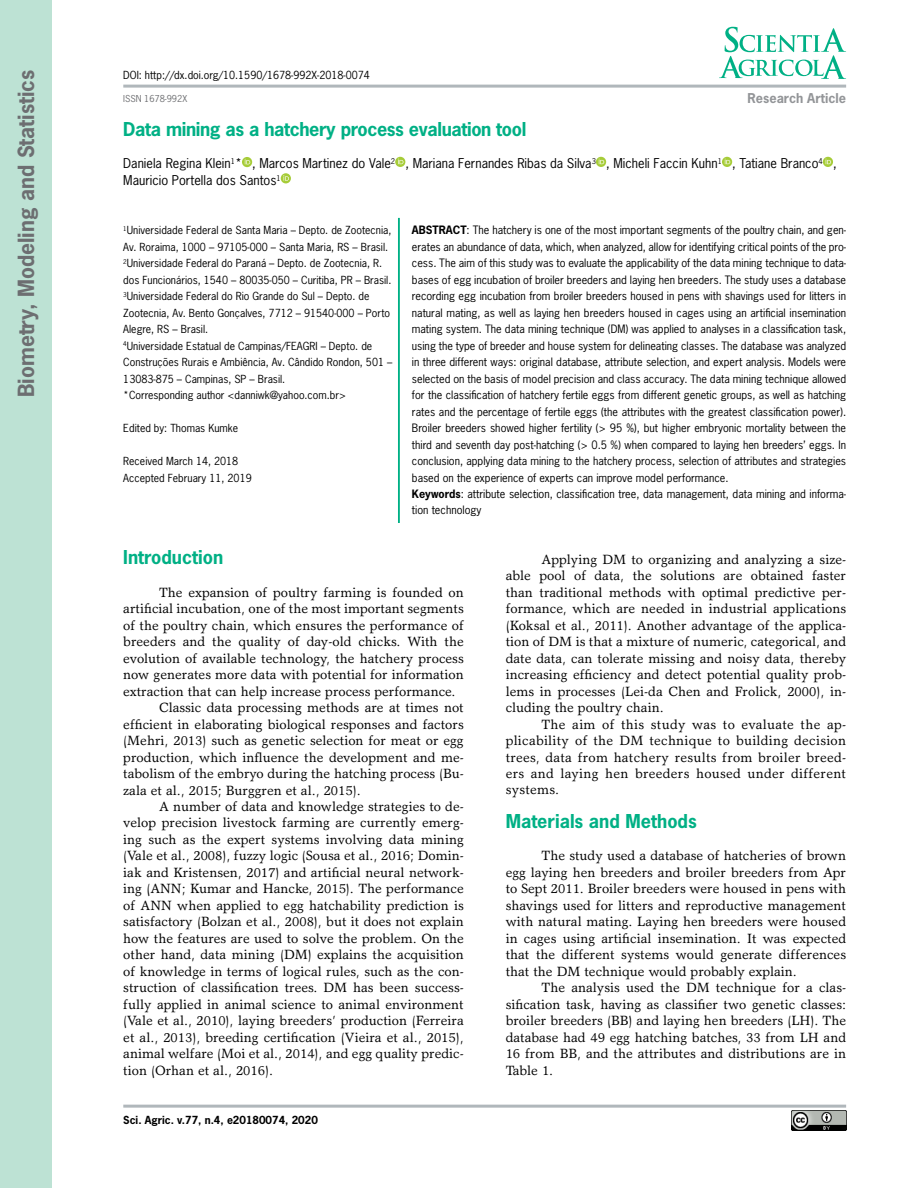
<style>
.page{position:relative;width:918px;height:1188px;background:#fff}
.page>*{position:absolute;margin:0;border:0;box-sizing:border-box;transform-origin:0 0}
.t1{font:700 21px "News Gothic";color:#6d6e71}
.t2{font:700 18px "News Gothic";letter-spacing:-.02em;color:#00b085}
.t3{font:700 18px "News Gothic";color:#00b085}
.t4{font:13.5px/16.5px "Garth Graphic";color:#000;text-align:justify}
.t5{font:12.75px/16.5px "News Gothic";color:#000}
.t6{font:700 12.75px "News Gothic";color:#939598}
.t7{font:10.8px/16.5px "News Gothic";color:#000}
.t8{font:10.5px/16.5px "News Gothic";color:#000}
.t9{font:700 10.5px "News Gothic";color:#000}
.t10{font:9px "News Gothic";color:#6d6e71}
.s1{font-weight:700}
.s2{font-style:italic}
</style>
<div class="page">
<svg style="left:719px;top:27px;width:127px;height:52px"></svg>
<div style="left:0;top:0;width:51px;height:1188px;background:#bde2d4"></div>
<hr style="left:123px;top:85px;width:723px;height:3px;background:#b0b7bb">
<hr style="left:123px;top:1105px;width:723px;height:3px;background:#b0b7bb">
<img style="left:791px;top:1111px;width:55px;height:19px">
<svg style="left:242px;top:157px;width:10px;height:10px"></svg>
<svg style="left:245px;top:159px;width:5px;height:5px"></svg>
<svg style="left:395px;top:157px;width:10px;height:10px"></svg>
<svg style="left:398px;top:159px;width:5px;height:5px"></svg>
<svg style="left:596px;top:157px;width:10px;height:10px"></svg>
<svg style="left:599px;top:159px;width:5px;height:5px"></svg>
<svg style="left:722px;top:157px;width:10px;height:10px"></svg>
<svg style="left:725px;top:159px;width:5px;height:5px"></svg>
<svg style="left:823px;top:157px;width:10px;height:10px"></svg>
<svg style="left:826px;top:159px;width:5px;height:5px"></svg>
<svg style="left:281px;top:173px;width:10px;height:10px"></svg>
<svg style="left:283px;top:175px;width:6px;height:6px"></svg>
<hr style="left:398px;top:218px;width:2px;height:305px;background:#00b085">
<h1 class="t1" style="left:12px;top:397px;width:329px;rotate:-90deg">Biometry, Modeling and Statistics</h1>
<p class="t8" style="left:123px;top:66px;width:248px">DOI: http://dx.doi.org/10.1590/1678-992X-2018-0074</p>
<p class="t10" style="left:123px;top:93px;width:65px">ISSN 1678-992X</p>
<p class="t6" style="left:748px;top:89px;width:100px">Research Article</p>
<h2 class="t2" style="left:123px;top:117px;width:405px">Data mining as a hatchery process evaluation tool</h2>
<p class="t5" style="left:123px;top:155px;width:715px">Daniela Regina Klein<sup>1</sup>* , Marcos Martinez do Vale<sup>2</sup> , Mariana Fernandes Ribas da Silva<sup>3</sup> , Micheli Faccin Kuhn<sup>1</sup> , Tatiane Branco<sup>4</sup> ,<br>Mauricio Portella dos Santos<sup>1</sup></p>
<p class="t8" style="left:123px;top:222px;width:271px"><sup>1</sup>Universidade Federal de Santa Maria – Depto. de Zootecnia, Av. Roraima, 1000 – 97105-000 – Santa Maria, RS – Brasil.<br><sup>2</sup>Universidade Federal do Paraná – Depto. de Zootecnia, R. dos Funcionários, 1540 – 80035-050 – Curitiba, PR – Brasil.<br><sup>3</sup>Universidade Federal do Rio Grande do Sul – Depto. de Zootecnia, Av. Bento Gonçalves, 7712 – 91540-000 – Porto Alegre, RS – Brasil.<br><sup>4</sup>Universidade Estatual de Campinas/FEAGRI – Depto. de Construções Rurais e Ambiência, Av. Cândido Rondon, 501 – 13083-875 – Campinas, SP – Brasil.<br>*Corresponding author &lt;danniwk@yahoo.com.br&gt;</p>
<p class="t8" style="left:123px;top:420px;width:117px">Edited by: Thomas Kumke</p>
<p class="t8" style="left:123px;top:453px;width:130px">Received March 14, 2018<br>Accepted February 11, 2019</p>
<p class="t7" style="left:412px;top:222px;width:436px"><span class="s1">ABSTRACT</span>: The hatchery is one of the most important segments of the poultry chain, and gen&shy;erates an abundance of data, which, when analyzed, allow for identifying critical points of the pro&shy;cess<span class="s2">.</span> The aim of this study was to evaluate the applicability of the data mining technique to data&shy;bases of egg incubation of broiler breeders and laying hen breeders. The study uses a database recording egg incubation from broiler breeders housed in pens with shavings used for litters in natural mating, as well as laying hen breeders housed in cages using an artificial insemination mating system. The data mining technique (DM) was applied to analyses in a classification task, using the type of breeder and house system for delineating classes. The database was analyzed in three different ways: original database, attribute selection, and expert analysis. Models were selected on the basis of model precision and class accuracy. The data mining technique allowed for the classification of hatchery fertile eggs from different genetic groups, as well as hatching rates and the percentage of fertile eggs (the attributes with the greatest classification power).<br>Broiler breeders showed higher fertility (&gt; 95 %), but higher embryonic mortality between the third and seventh day post-hatching (&gt; 0.5 %) when compared to laying hen breeders’ eggs. In conclusion, applying data mining to the hatchery process, selection of attributes and strategies based on the experience of experts can improve model performance.<br><span class="s1">Keywords</span>: attribute selection, classification tree, data management, data mining and informa&shy;tion technology</p>
<h2 class="t3" style="left:123px;top:545px;width:101px">Introduction</h2>
<p class="t4" style="left:159px;top:584px;width:306px">The expansion of poultry farming is founded on</p>
<p class="t4" style="left:123px;top:600px;width:342px">artificial incubation, one of the most important segments</p>
<p class="t4" style="left:123px;top:617px;width:342px">of the poultry chain, which ensures the performance of</p>
<p class="t4" style="left:123px;top:633px;width:342px">breeders and the quality of day-old chicks. With the</p>
<p class="t4" style="left:123px;top:650px;width:342px">evolution of available technology, the hatchery process</p>
<p class="t4" style="left:123px;top:666px;width:342px">now generates more data with potential for information</p>
<p class="t4" style="left:123px;top:683px;width:334px">extraction that can help increase process performance.</p>
<p class="t4" style="left:159px;top:699px;width:306px">Classic data processing methods are at times not</p>
<p class="t4" style="left:123px;top:716px;width:342px">efficient in elaborating biological responses and factors</p>
<p class="t4" style="left:123px;top:732px;width:342px">(Mehri, 2013) such as genetic selection for meat or egg</p>
<p class="t4" style="left:123px;top:749px;width:342px">production, which influence the development and me-</p>
<p class="t4" style="left:123px;top:765px;width:342px">tabolism of the embryo during the hatching process (Bu-</p>
<p class="t4" style="left:123px;top:782px;width:239px">zala et al., 2015; Burggren et al., 2015).</p>
<p class="t4" style="left:159px;top:798px;width:306px">A number of data and knowledge strategies to de-</p>
<p class="t4" style="left:123px;top:814px;width:342px">velop precision livestock farming are currently emerg-</p>
<p class="t4" style="left:123px;top:831px;width:342px">ing such as the expert systems involving data mining</p>
<p class="t4" style="left:123px;top:847px;width:342px">(Vale et al., 2008), fuzzy logic (Sousa et al., 2016; Domin-</p>
<p class="t4" style="left:123px;top:864px;width:342px">iak and Kristensen, 2017) and artificial neural network-</p>
<p class="t4" style="left:123px;top:880px;width:342px">ing (ANN; Kumar and Hancke, 2015). The performance</p>
<p class="t4" style="left:123px;top:897px;width:342px">of ANN when applied to egg hatchability prediction is</p>
<p class="t4" style="left:123px;top:913px;width:342px">satisfactory (Bolzan et al., 2008), but it does not explain</p>
<p class="t4" style="left:123px;top:930px;width:342px">how the features are used to solve the problem. On the</p>
<p class="t4" style="left:123px;top:946px;width:342px">other hand, data mining (DM) explains the acquisition</p>
<p class="t4" style="left:123px;top:963px;width:342px">of knowledge in terms of logical rules, such as the con-</p>
<p class="t4" style="left:123px;top:979px;width:342px">struction of classification trees. DM has been success-</p>
<p class="t4" style="left:123px;top:996px;width:342px">fully applied in animal science to animal environment</p>
<p class="t4" style="left:123px;top:1012px;width:342px">(Vale et al., 2010), laying breeders’ production (Ferreira</p>
<p class="t4" style="left:123px;top:1029px;width:342px">et al., 2013), breeding certification (Vieira et al., 2015),</p>
<p class="t4" style="left:123px;top:1045px;width:342px">animal welfare (Moi et al., 2014), and egg quality predic-</p>
<p class="t4" style="left:123px;top:1062px;width:151px">tion (Orhan et al., 2016).</p>
<p class="t9" style="left:123px;top:1113px;width:196px">Sci. Agric. v.77, n.4, e20180074, 2020</p>
<p class="t4" style="left:506px;top:551px;width:342px;text-indent:36px">Applying DM to organizing and analyzing a size&shy;able pool of data, the solutions are obtained faster than traditional methods with optimal predictive per&shy;formance, which are needed in industrial applications (Koksal et al., 2011). Another advantage of the applica&shy;tion of DM is that a mixture of numeric, categorical, and date data, can tolerate missing and noisy data, thereby increasing efficiency and detect potential quality prob&shy;lems in processes (Lei-da Chen and Frolick, 2000), in&shy;cluding the poultry chain.</p>
<p class="t4" style="left:506px;top:716px;width:342px;text-indent:36px">The aim of this study was to evaluate the ap&shy;plicability of the DM technique to building decision trees, data from hatchery results from broiler breed&shy;ers and laying hen breeders housed under different systems.</p>
<h2 class="t3" style="left:506px;top:809px;width:193px">Materials and Methods</h2>
<p class="t4" style="left:506px;top:848px;width:342px;text-indent:36px">The study used a database of hatcheries of brown egg laying hen breeders and broiler breeders from Apr to Sept 2011. Broiler breeders were housed in pens with shavings used for litters and reproductive management with natural mating. Laying hen breeders were housed in cages using artificial insemination. It was expected that the different systems would generate differences that the DM technique would probably explain.</p>
<p class="t4" style="left:506px;top:979px;width:342px;text-indent:36px">The analysis used the DM technique for a clas&shy;sification task, having as classifier two genetic classes: broiler breeders (BB) and laying hen breeders (LH). The database had 49 egg hatching batches, 33 from LH and 16 from BB, and the attributes and distributions are in Table 1.</p>
</div>
